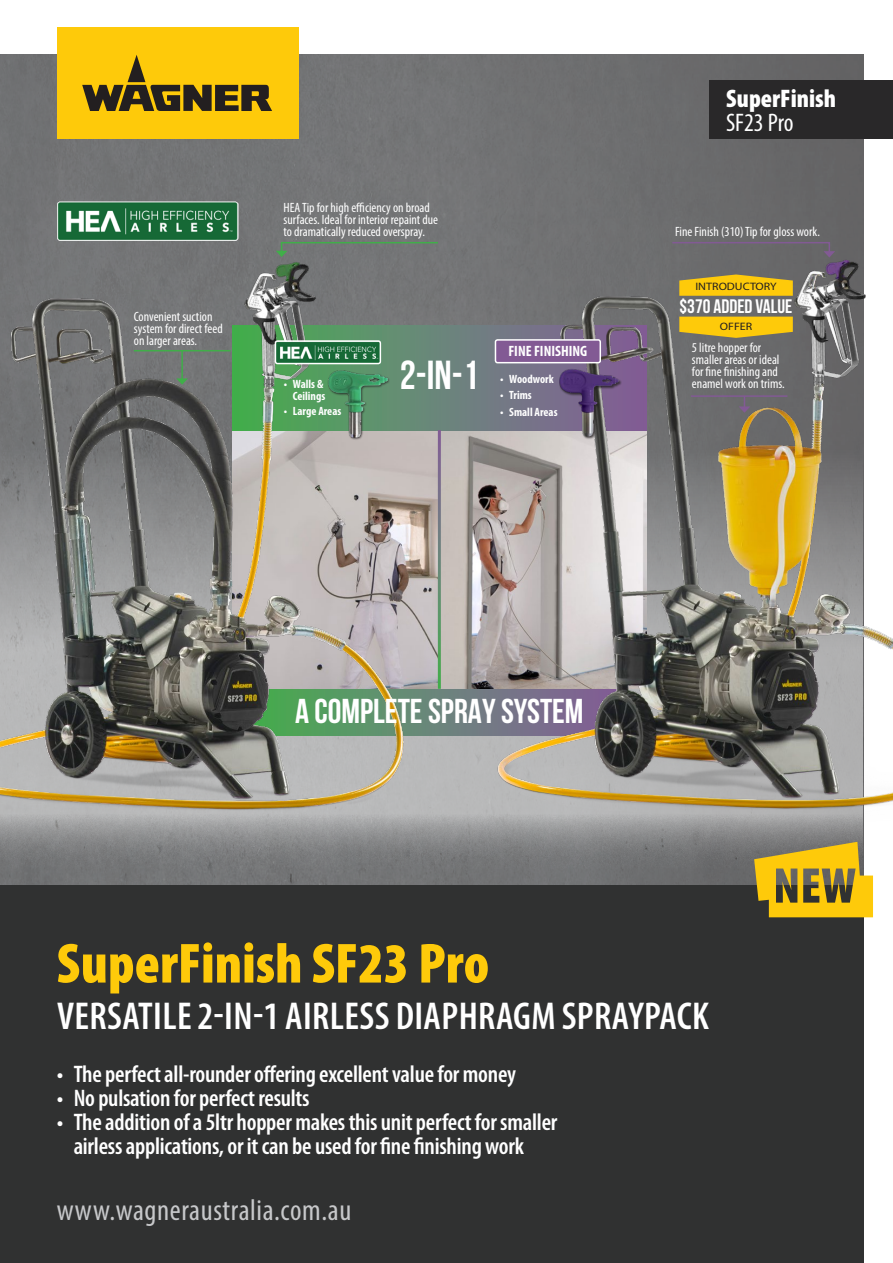
<style>
.page{position:relative;width:893px;height:1263px;background:#fff}
.page>*{position:absolute;margin:0;border:0;box-sizing:border-box;transform-origin:0 0}
.t1{font:900 condensed 57px "Myriad Pro";color:#feca0a}
.t2{font:700 40.5px "Bebas Neue";color:#fff}
.t3{font:600 condensed 39px "Myriad Pro";letter-spacing:.01em;color:#fff}
.t4{font:700 34.5px "Bebas Neue";color:#fff}
.t5{font:condensed 30px "Myriad Pro";letter-spacing:.02em;color:#c7c8ca}
.t6{font:900 condensed 25.5px "Myriad Pro";color:#fff}
.t7{font:condensed 25.5px "Myriad Pro";color:#fff}
.t8{font:600 condensed 24px/24px "Myriad Pro";letter-spacing:-.01em;color:#fff}
.t9{font:700 19.5px "Bebas Neue";color:#fff}
.t10{font:700 condensed 15px "Myriad Pro";color:#fff}
.t11{font:condensed 13.5px/12px "Myriad Pro";color:#fff}
.t12{font:700 condensed 12px "Myriad Pro";color:#fff}
.t13{font:10.8px "Myriad Pro";color:#231f20;scale:1.11 1}
</style>
<div class="page">
<img style="left:0;top:54px;width:863px;height:831px">
<svg style="left:0;top:735px;width:754px;height:139px;background:#7f8082"></svg>
<div style="left:57px;top:27px;width:242px;height:111px;background:#feca0a"></div>
<div style="left:0;top:885px;width:863px;height:378px;background:#303131"></div>
<div style="left:710px;top:81px;width:183px;height:58px;background:#292829"></div>
<div style="left:248px;top:689px;width:372px;height:46px;background:#698779"></div>
<img style="left:413px;top:430px;width:25px;height:259px">
<div style="left:232px;top:326px;width:414px;height:104px;background:#688878"></div>
<img style="left:439px;top:196px;width:454px;height:650px">
<img style="left:0;top:54px;width:413px;height:776px">
<svg style="left:276px;top:243px;width:11px;height:14px"></svg>
<hr style="left:281px;top:242px;width:157px;height:1px;background:#40ae49">
<svg style="left:671px;top:241px;width:164px;height:16px;background:#6b676e"></svg>
<img style="left:57px;top:202px;width:181px;height:38px">
<div style="left:495px;top:340px;width:105px;height:23px;background:#825a94;border-radius:2px"></div>
<div style="left:495px;top:339px;width:106px;height:24px;border:2px solid #fff;border-radius:2px"></div>
<img style="left:275px;top:343px;width:103px;height:21px">
<div style="left:275px;top:340px;width:106px;height:24px;border:2px solid #fff;border-radius:2px"></div>
<hr style="left:181px;top:351px;width:2px;height:28px;background:#40ae49">
<svg style="left:176px;top:378px;width:12px;height:7px"></svg>
<hr style="left:134px;top:350px;width:96px;height:1px;background:#40ae49">
<svg style="left:739px;top:397px;width:11px;height:16px"></svg>
<hr style="left:691px;top:395px;width:96px;height:2px;background:#825a94">
<div style="left:559px;top:369px;width:63px;height:71px;background:#231f20;opacity:.75"></div>
<img style="left:558px;top:368px;width:62px;height:70px">
<img style="left:323px;top:363px;width:66px;height:81px">
<hr style="left:438px;top:430px;width:3px;height:259px;background:#fff">
<svg style="left:679px;top:274px;width:114px;height:22px;background:#e4b91a"></svg>
<svg style="left:679px;top:317px;width:114px;height:21px;background:#e7bb18"></svg>
<svg style="left:754px;top:842px;width:119px;height:75px"></svg>
<p class="t11" style="left:134px;top:310px;width:80px">Convenient suction</p>
<p class="t11" style="left:134px;top:322px;width:90px">system for direct feed on larger areas.</p>
<p class="t11" style="left:284px;top:201px;width:156px">HEA Tip for high efficiency on broad surfaces. Ideal for interior repaint due to dramatically reduced overspray.</p>
<p class="t12" style="left:284px;top:377px;width:41px">• Walls &amp;</p>
<p class="t12" style="left:293px;top:389px;width:34px">Ceilings</p>
<p class="t12" style="left:284px;top:404px;width:59px">• Large Areas</p>
<p class="t2" style="left:400px;top:353px;width:80px">2-IN-1</p>
<p class="t10" style="left:508px;top:341px;width:80px">FINE FINISHING</p>
<p class="t12" style="left:500px;top:371px;width:55px">• Woodwork</p>
<p class="t12" style="left:500px;top:388px;width:33px">• Trims</p>
<p class="t12" style="left:500px;top:404px;width:59px">• Small Areas</p>
<p class="t6" style="left:726px;top:84px;width:111px">SuperFinish</p>
<p class="t7" style="left:726px;top:107px;width:69px">SF23 Pro</p>
<p class="t11" style="left:675px;top:226px;width:146px">Fine Finish (310) Tip for gloss work.</p>
<p class="t13" style="left:695px;top:279px;width:75px">INTRODUCTORY</p>
<p class="t13" style="left:720px;top:319px;width:31px">OFFER</p>
<p class="t9" style="left:680px;top:295px;width:114px">$370 ADDED VALUE</p>
<p class="t11" style="left:692px;top:342px;width:89px">5 litre hopper for smaller areas or ideal for fine finishing and</p>
<p class="t11" style="left:692px;top:378px;width:94px">enamel work on trims.</p>
<p class="t4" style="left:295px;top:692px;width:290px">A COMPLETE SPRAY SYSTEM</p>
<p class="t1" style="left:57px;top:932px;width:434px">SuperFinish SF23 Pro</p>
<p class="t3" style="left:57px;top:991px;width:653px">VERSATILE 2-IN-1 AIRLESS DIAPHRAGM SPRAYPACK</p>
<p class="t8" style="left:57px;top:1061px;width:461px">• The perfect all-rounder offering excellent value for money</p>
<p class="t8" style="left:57px;top:1085px;width:254px">• No pulsation for perfect results</p>
<p class="t8" style="left:74px;top:1109px;width:485px;text-indent:-17px">• The addition of a 5ltr hopper makes this unit perfect for smaller airless applications, or it can be used for fine finishing work</p>
<p class="t5" style="left:57px;top:1192px;width:296px">www.wagneraustralia.com.au</p>
</div>
